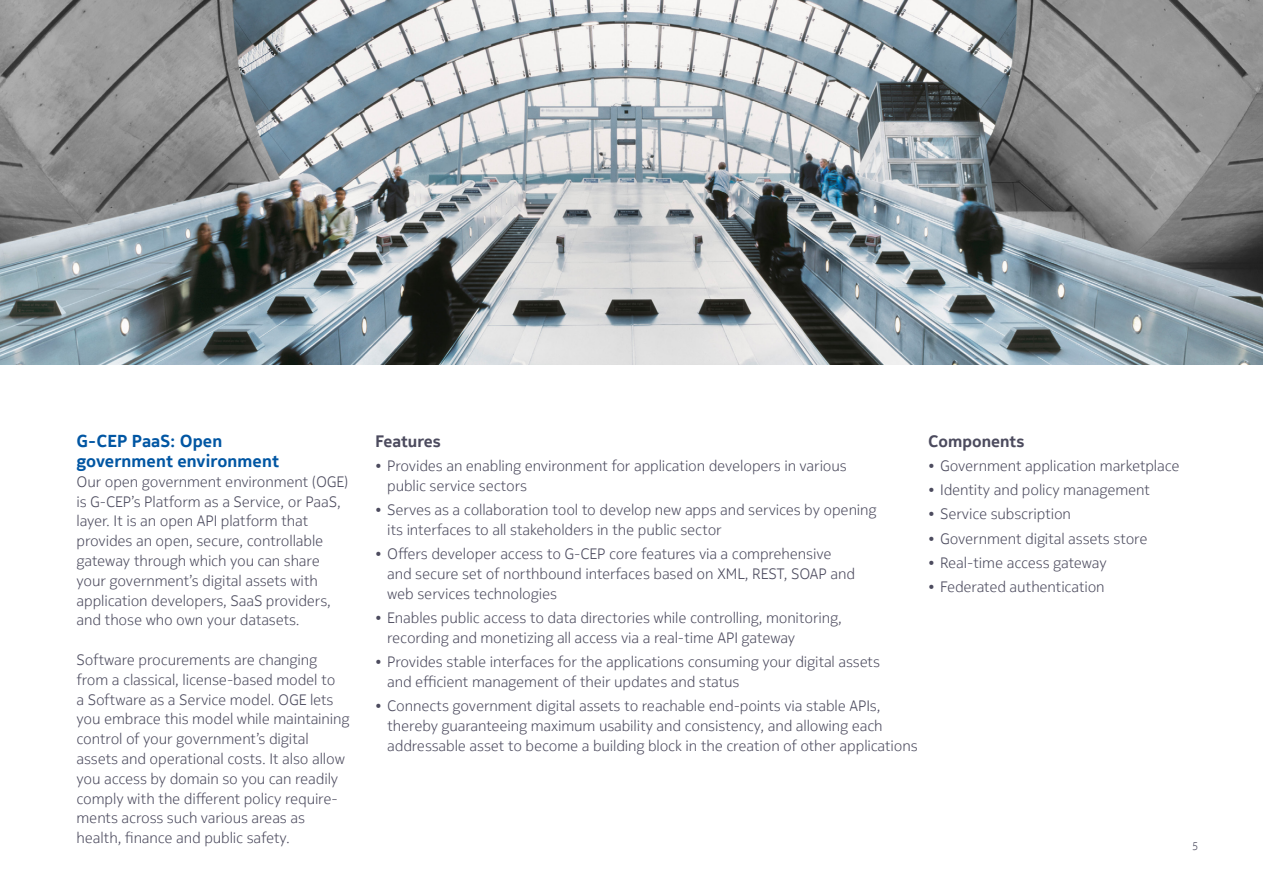
<style>
.page{position:relative;width:1263px;height:893px;background:#fff}
.page>*{position:absolute;margin:0;border:0;box-sizing:border-box;transform-origin:0 0}
.Head_1_-_Blue_subhea{font:700 17.25px/19.8px "Nokia Pure Text";letter-spacing:.005em;color:#0056a3}
.Head_2{font:700 16.5px "Nokia Pure Text";color:#4c4b5e}
.Light_Body_copy_-_Gr{font:300 15px/19.8px "Nokia Pure Text";letter-spacing:-.01em;color:#4c4b5e}
.t1{font:300 11.25px "Nokia Pure Text";color:#4c4b5e}
</style>
<div class="page">
<img style="left:0;top:0;width:1263px;height:365px">
<p class="Head_1_-_Blue_subhea" style="left:77px;top:432px;width:204px">G-CEP PaaS: Open government environment</p>
<p class="Light_Body_copy_-_Gr" style="left:77px;top:471px;width:273px">Our open government environment (OGE) is G-CEP’s Platform as a Service, or PaaS, layer. It is an open API platform that provides an open, secure, controllable gateway through which you can share your government’s digital assets with application developers, SaaS providers, and those who own your datasets.</p>
<p class="Light_Body_copy_-_Gr" style="left:77px;top:650px;width:275px">Software procurements are changing from a classical, license-based model to<br>a Software as a Service model. OGE lets you embrace this model while maintaining control of your government’s digital assets and operational costs. It also allow you access by domain so you can readily comply with the different policy require&shy;ments across such various areas as health, finance and public safety.</p>
<p class="Head_2" style="left:375px;top:430px;width:67px">Features</p>
<p class="Light_Body_copy_-_Gr" style="left:387px;top:456px;width:461px;text-indent:-12px">• Provides an enabling environment for application developers in various public service sectors</p>
<p class="Light_Body_copy_-_Gr" style="left:387px;top:500px;width:491px;text-indent:-12px">• Serves as a collaboration tool to develop new apps and services by opening its interfaces to all stakeholders in the public sector</p>
<p class="Light_Body_copy_-_Gr" style="left:387px;top:544px;width:469px;text-indent:-12px">• Offers developer access to G-CEP core features via a comprehensive and secure set of northbound interfaces based on XML, REST, SOAP and web services technologies</p>
<p class="Light_Body_copy_-_Gr" style="left:387px;top:608px;width:456px;text-indent:-12px">• Enables public access to data directories while controlling, monitoring, recording and monetizing all access via a real-time API gateway</p>
<p class="Light_Body_copy_-_Gr" style="left:387px;top:652px;width:494px;text-indent:-12px">• Provides stable interfaces for the applications consuming your digital assets and efficient management of their updates and status</p>
<p class="Light_Body_copy_-_Gr" style="left:387px;top:696px;width:532px;text-indent:-12px">• Connects government digital assets to reachable end-points via stable APIs, thereby guaranteeing maximum usability and consistency, and allowing each addressable asset to become a building block in the creation of other applications</p>
<p class="Head_2" style="left:928px;top:430px;width:98px">Components</p>
<p class="Light_Body_copy_-_Gr" style="left:928px;top:456px;width:253px">• Government application marketplace</p>
<p class="Light_Body_copy_-_Gr" style="left:928px;top:480px;width:224px">• Identity and policy management</p>
<p class="Light_Body_copy_-_Gr" style="left:928px;top:504px;width:144px">• Service subscription</p>
<p class="Light_Body_copy_-_Gr" style="left:928px;top:528px;width:221px">• Government digital assets store</p>
<p class="Light_Body_copy_-_Gr" style="left:928px;top:553px;width:180px">• Real-time access gateway</p>
<p class="Light_Body_copy_-_Gr" style="left:928px;top:577px;width:178px">• Federated authentication</p>
<p class="t1" style="left:1192px;top:839px;width:8px">5</p>
</div>
